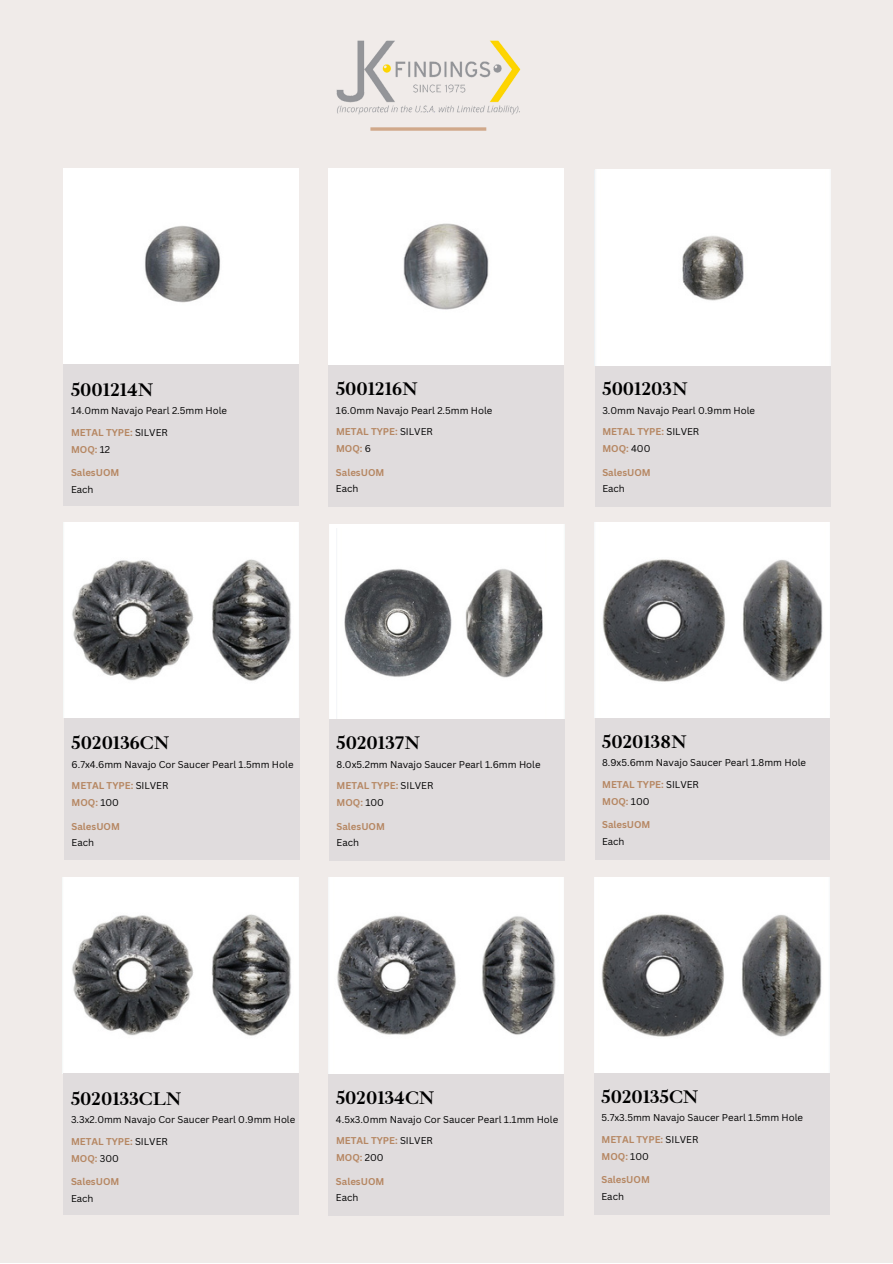
<style>
.page{position:relative;width:893px;height:1264px;background:#fff}
.page>*{position:absolute;margin:0;border:0;box-sizing:border-box;transform-origin:0 0}
.t1{font:700 18.75px "Ibarra Real Nova";color:#000}
.t2{font:9.6px "Canva Sans";color:#000}
.t3{font:700 9.6px/17px "Canva Sans";color:#b68763}
.s1{font-weight:400;color:#000}
</style>
<div class="page">
<div style="left:0;top:0;width:892px;height:1262px;background:#f0ebe9"></div>
<img style="left:63px;top:169px;width:235px;height:195px">
<div style="left:63px;top:877px;width:8px;height:195px;background:#fff"></div>
<img style="left:71px;top:877px;width:227px;height:195px">
<img style="left:328px;top:169px;width:235px;height:196px">
<img style="left:328px;top:877px;width:235px;height:196px">
<img style="left:594px;top:877px;width:235px;height:195px">
<div style="left:63px;top:364px;width:236px;height:141px;background:#e0dcdd"></div>
<div style="left:328px;top:365px;width:235px;height:142px;background:#e0dcdd"></div>
<div style="left:63px;top:1072px;width:236px;height:142px;background:#e0dcdd"></div>
<div style="left:328px;top:1074px;width:235px;height:141px;background:#e0dcdd"></div>
<div style="left:594px;top:1072px;width:235px;height:142px;background:#e0dcdd"></div>
<img style="left:63px;top:522px;width:9px;height:196px">
<img style="left:72px;top:522px;width:227px;height:195px">
<div style="left:329px;top:525px;width:235px;height:194px;background:#fff"></div>
<img style="left:337px;top:528px;width:210px;height:190px">
<img style="left:595px;top:522px;width:234px;height:195px">
<div style="left:64px;top:717px;width:235px;height:142px;background:#e0dcdd"></div>
<div style="left:329px;top:719px;width:235px;height:141px;background:#e0dcdd"></div>
<div style="left:594px;top:717px;width:235px;height:142px;background:#e0dcdd"></div>
<svg style="left:370px;top:127px;width:116px;height:4px"></svg>
<img style="left:336px;top:41px;width:184px;height:73px">
<div style="left:595px;top:365px;width:235px;height:142px;background:#e0dcdd"></div>
<img style="left:595px;top:169px;width:235px;height:197px">
<h1 class="t1" style="left:71px;top:378px;width:84px">5001214N</h1>
<p class="t2" style="left:71px;top:404px;width:157px">14.0mm Navajo Pearl 2.5mm Hole</p>
<p class="t3" style="left:71px;top:423px;width:98px">METAL TYPE: <span class="s1">SILVER<br></span>MOQ: <span class="s1">12</span></p>
<p class="t3" style="left:71px;top:464px;width:50px">SalesUOM</p>
<p class="t2" style="left:71px;top:482px;width:24px">Each</p>
<h1 class="t1" style="left:336px;top:377px;width:83px">5001216N</h1>
<p class="t2" style="left:336px;top:403px;width:158px">16.0mm Navajo Pearl 2.5mm Hole</p>
<p class="t3" style="left:336px;top:423px;width:98px">METAL TYPE: <span class="s1">SILVER<br></span>MOQ: <span class="s1">6</span></p>
<p class="t3" style="left:336px;top:464px;width:50px">SalesUOM</p>
<p class="t2" style="left:336px;top:482px;width:24px">Each</p>
<h1 class="t1" style="left:602px;top:377px;width:87px">5001203N</h1>
<p class="t2" style="left:602px;top:403px;width:154px">3.0mm Navajo Pearl 0.9mm Hole</p>
<p class="t3" style="left:602px;top:423px;width:98px">METAL TYPE: <span class="s1">SILVER<br></span>MOQ: <span class="s1">400</span></p>
<p class="t3" style="left:602px;top:464px;width:50px">SalesUOM</p>
<p class="t2" style="left:602px;top:482px;width:24px">Each</p>
<h1 class="t1" style="left:72px;top:731px;width:99px">5020136CN</h1>
<p class="t2" style="left:72px;top:757px;width:223px">6.7x4.6mm Navajo Cor Saucer Pearl 1.5mm Hole</p>
<p class="t3" style="left:72px;top:777px;width:98px">METAL TYPE: <span class="s1">SILVER<br></span>MOQ: <span class="s1">100</span></p>
<p class="t3" style="left:72px;top:818px;width:50px">SalesUOM</p>
<p class="t2" style="left:72px;top:836px;width:24px">Each</p>
<h1 class="t1" style="left:336px;top:731px;width:85px">5020137N</h1>
<p class="t2" style="left:336px;top:757px;width:205px">8.0x5.2mm Navajo Saucer Pearl 1.6mm Hole</p>
<p class="t3" style="left:336px;top:777px;width:98px">METAL TYPE: <span class="s1">SILVER<br></span>MOQ: <span class="s1">100</span></p>
<p class="t3" style="left:336px;top:817px;width:50px">SalesUOM</p>
<p class="t2" style="left:336px;top:835px;width:24px">Each</p>
<h1 class="t1" style="left:602px;top:729px;width:86px">5020138N</h1>
<p class="t2" style="left:602px;top:755px;width:205px">8.9x5.6mm Navajo Saucer Pearl 1.8mm Hole</p>
<p class="t3" style="left:602px;top:775px;width:98px">METAL TYPE: <span class="s1">SILVER<br></span>MOQ: <span class="s1">100</span></p>
<p class="t3" style="left:602px;top:816px;width:50px">SalesUOM</p>
<p class="t2" style="left:602px;top:834px;width:24px">Each</p>
<h1 class="t1" style="left:71px;top:1086px;width:112px">5020133CLN</h1>
<p class="t2" style="left:71px;top:1112px;width:226px">3.3x2.0mm Navajo Cor Saucer Pearl 0.9mm Hole</p>
<p class="t3" style="left:71px;top:1132px;width:98px">METAL TYPE: <span class="s1">SILVER<br></span>MOQ: <span class="s1">300</span></p>
<p class="t3" style="left:71px;top:1173px;width:50px">SalesUOM</p>
<p class="t2" style="left:71px;top:1191px;width:24px">Each</p>
<h1 class="t1" style="left:336px;top:1086px;width:100px">5020134CN</h1>
<p class="t2" style="left:336px;top:1112px;width:224px">4.5x3.0mm Navajo Cor Saucer Pearl 1.1mm Hole</p>
<p class="t3" style="left:336px;top:1132px;width:98px">METAL TYPE: <span class="s1">SILVER<br></span>MOQ: <span class="s1">200</span></p>
<p class="t3" style="left:336px;top:1172px;width:50px">SalesUOM</p>
<p class="t2" style="left:336px;top:1190px;width:24px">Each</p>
<h1 class="t1" style="left:601px;top:1084px;width:98px">5020135CN</h1>
<p class="t2" style="left:601px;top:1110px;width:203px">5.7x3.5mm Navajo Saucer Pearl 1.5mm Hole</p>
<p class="t3" style="left:601px;top:1130px;width:98px">METAL TYPE: <span class="s1">SILVER<br></span>MOQ: <span class="s1">100</span></p>
<p class="t3" style="left:601px;top:1171px;width:50px">SalesUOM</p>
<p class="t2" style="left:601px;top:1189px;width:24px">Each</p>
</div>
